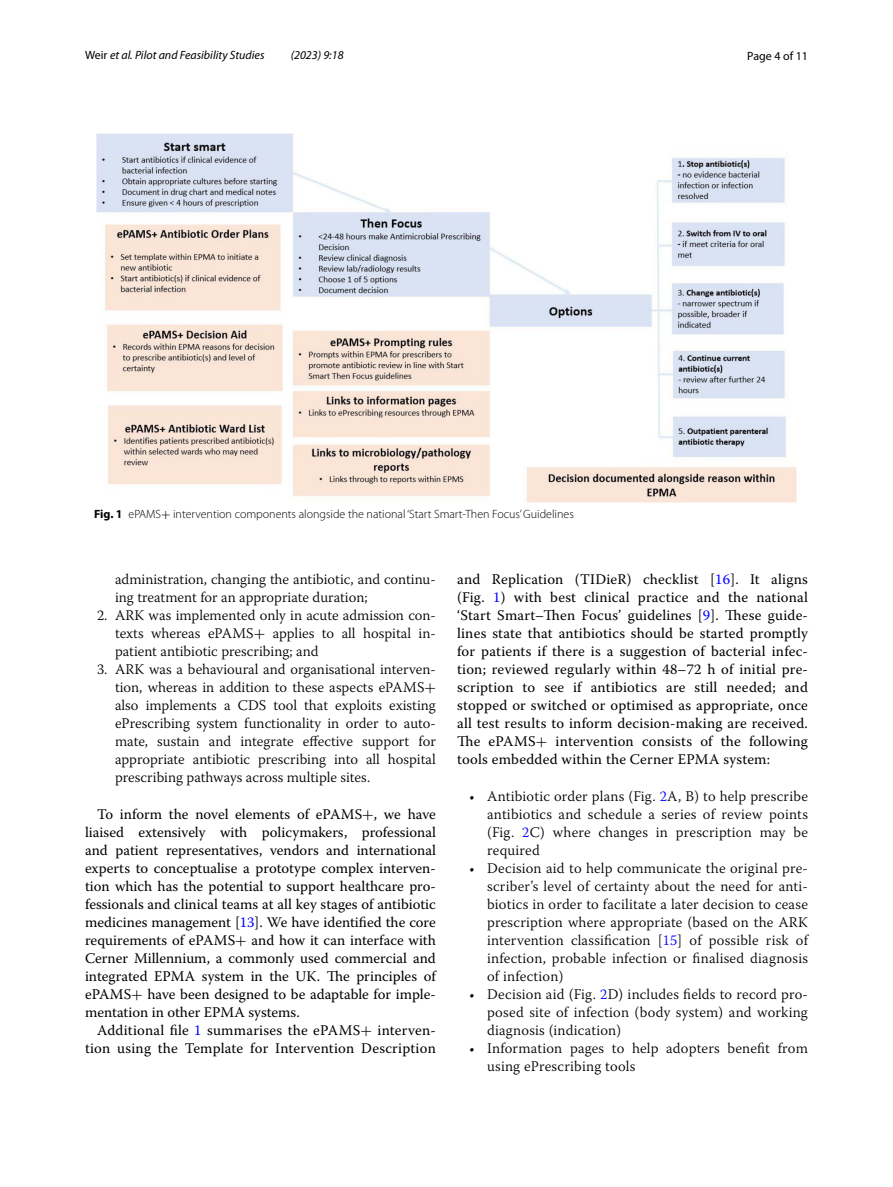
<style>
.page{position:relative;width:893px;height:1187px;background:#fff}
.page>*{position:absolute;margin:0;border:0;box-sizing:border-box;transform-origin:0 0}
.t1{font:14.7px/18px "Warnock Pro";letter-spacing:.015em;color:#000;text-align:justify}
.t2{font:300 14.7px/18px "Warnock Pro";letter-spacing:.005em;color:#000;text-align:justify}
.t3{font:300 12px "Myriad Pro";color:#000}
.t4{font:italic 12px "Myriad Pro";color:#000}
.t5{font:12px "Myriad Pro";color:#000}
.s1{font-style:normal}
.s2{font-weight:700}
.s3{font-family:"MTSY";font-weight:400}
.s4{font-family:"MTSY"}
.s5{color:#00f}
</style>
<div class="page">
<img style="left:96px;top:133px;width:701px;height:369px">
<p class="t4" style="left:85px;top:48px;width:181px"><span class="s1">Weir</span> et al. Pilot and Feasibility Studies</p>
<p class="t4" style="left:291px;top:48px;width:54px">(2023) 9:18</p>
<p class="t5" style="left:747px;top:48px;width:62px">Page 4 of 11</p>
<p class="t3" style="left:94px;top:507px;width:481px"><span class="s2">Fig. 1</span> ePAMS<span class="s3">+</span> intervention components alongside the national ‘Start Smart-Then Focus’ Guidelines</p>
<p class="t2" style="left:115px;top:570px;width:322px">administration, changing the antibiotic, and continu&shy;ing treatment for an appropriate duration;</p>
<p class="t2" style="left:115px;top:606px;width:322px;text-indent:-18px">2. ARK was implemented only in acute admission con&shy;texts whereas ePAMS<span class="s3">+</span> applies to all hospital in&shy;patient antibiotic prescribing; and</p>
<p class="t2" style="left:115px;top:660px;width:322px;text-indent:-18px">3. ARK was a behavioural and organisational interven&shy;tion, whereas in addition to these aspects ePAMS<span class="s3">+ </span>also implements a CDS tool that exploits existing ePrescribing system functionality in order to auto&shy;mate, sustain and integrate effective support for appropriate antibiotic prescribing into all hospital prescribing pathways across multiple sites.</p>
<p class="t1" style="left:85px;top:804px;width:352px;text-indent:12px">To inform the novel elements of ePAMS<span class="s4">+</span>, we have liaised extensively with policymakers, professional and patient representatives, vendors and international experts to conceptualise a prototype complex interven&shy;tion which has the potential to support healthcare pro&shy;fessionals and clinical teams at all key stages of antibiotic medicines management [<span class="s5">13</span>]. We have identified the core requirements of ePAMS<span class="s4">+</span> and how it can interface with Cerner Millennium, a commonly used commercial and integrated EPMA system in the UK. The principles of ePAMS<span class="s4">+</span> have been designed to be adaptable for imple&shy;mentation in other EPMA systems.</p>
<p class="t1" style="left:85px;top:1020px;width:352px;text-align:right">Additional file <span class="s5">1</span> summarises the ePAMS<span class="s4">+</span> interven&shy;tion using the Template for Intervention Description</p>
<p class="t1" style="left:457px;top:570px;width:352px">and Replication (TIDieR) checklist [<span class="s5">16</span>]. It aligns (Fig. <span class="s5">1</span>) with best clinical practice and the national ‘Start Smart–Then Focus’ guidelines [<span class="s5">9</span>]. These guide&shy;lines state that antibiotics should be started promptly for patients if there is a suggestion of bacterial infec&shy;tion; reviewed regularly within 48–72 h of initial pre&shy;scription to see if antibiotics are still needed; and stopped or switched or optimised as appropriate, once all test results to inform decision-making are received.<br>The ePAMS<span class="s4">+</span> intervention consists of the following tools embedded within the Cerner EPMA system:</p>
<p class="t2" style="left:487px;top:786px;width:322px;text-indent:-18px">• Antibiotic order plans (Fig. <span class="s5">2</span>A, B) to help prescribe antibiotics and schedule a series of review points (Fig. <span class="s5">2</span>C) where changes in prescription may be required</p>
<p class="t2" style="left:487px;top:858px;width:322px;text-indent:-18px">• Decision aid to help communicate the original pre&shy;scriber’s level of certainty about the need for anti&shy;biotics in order to facilitate a later decision to cease prescription where appropriate (based on the ARK intervention classification [<span class="s5">15</span>] of possible risk of infection, probable infection or finalised diagnosis of infection)</p>
<p class="t2" style="left:487px;top:984px;width:322px;text-indent:-18px">• Decision aid (Fig. <span class="s5">2</span>D) includes fields to record pro&shy;posed site of infection (body system) and working diagnosis (indication)</p>
<p class="t2" style="left:487px;top:1038px;width:322px;text-indent:-18px">• Information pages to help adopters benefit from using ePrescribing tools</p>
</div>
